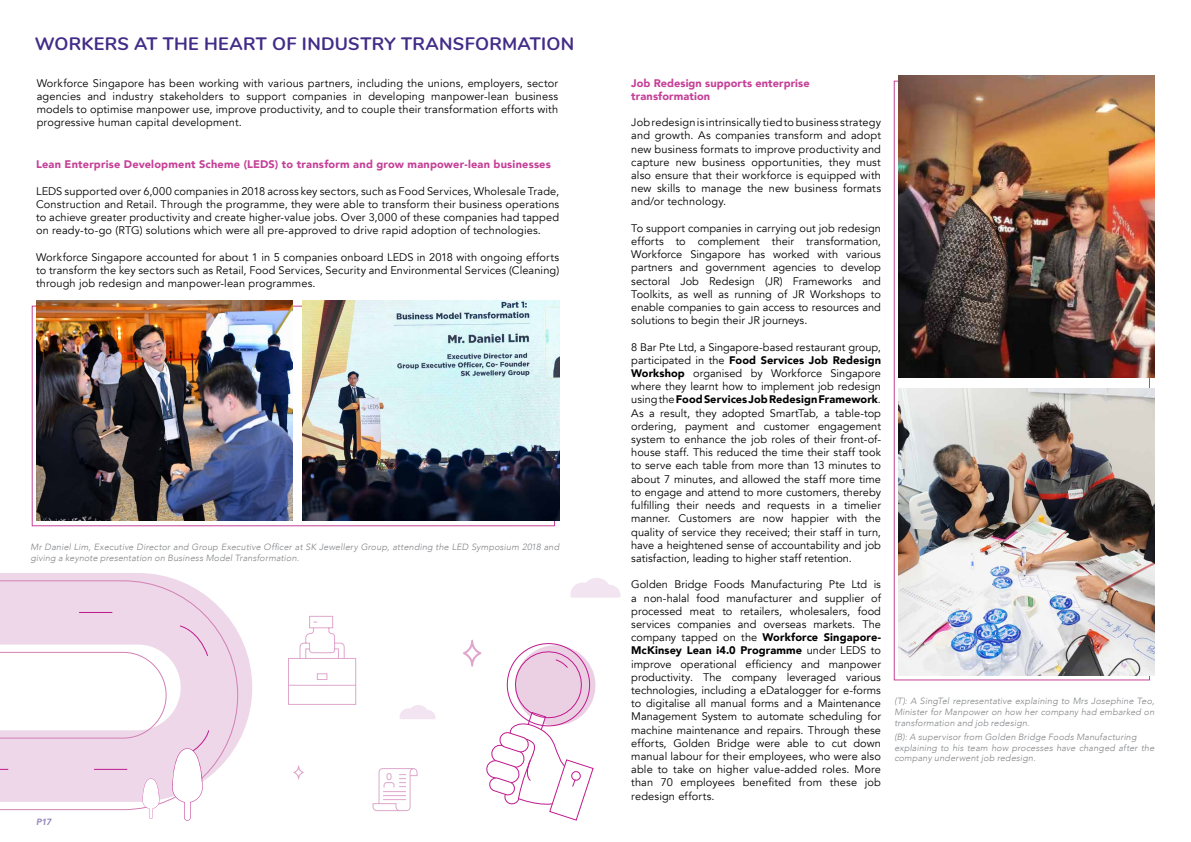
<style>
.page{position:relative;width:1191px;height:842px;background:#fff}
.page>*{position:absolute;margin:0;border:0;box-sizing:border-box;transform-origin:0 0}
.t1{font:700 18px "Nunito";letter-spacing:.015em;color:#422c88}
.t2{font:11px/13.2px "Avenir";letter-spacing:.01em;color:#000;text-align:justify}
.t3{font:900 11px/13.2px "Avenir";letter-spacing:.015em;color:#c54097}
.t4{font:italic 300 9px/10.8px "Avenir";letter-spacing:.02em;color:#808285}
.t5{font:italic 800 9px "Avenir";color:#8c7fb7}
.s1{font-weight:900}
</style>
<div class="page">
<img style="left:252px;top:301px;width:41px;height:220px">
<img style="left:898px;top:388px;width:257px;height:287px">
<img style="left:898px;top:76px;width:257px;height:301px">
<img style="left:303px;top:301px;width:256px;height:220px">
<svg style="left:239px;top:300px;width:13px;height:440px"></svg>
<img style="left:0;top:300px;width:239px;height:511px">
<svg style="left:180px;top:625px;width:28px;height:31px"></svg>
<svg style="left:288px;top:615px;width:69px;height:90px"></svg>
<svg style="left:463px;top:639px;width:133px;height:182px"></svg>
<svg style="left:142px;top:778px;width:17px;height:41px"></svg>
<svg style="left:172px;top:730px;width:37px;height:91px"></svg>
<svg style="left:372px;top:768px;width:46px;height:44px"></svg>
<svg style="left:293px;top:765px;width:11px;height:14px"></svg>
<svg style="left:570px;top:578px;width:50px;height:20px"></svg>
<svg style="left:399px;top:705px;width:36px;height:14px"></svg>
<h1 class="t1" style="left:35px;top:30px;width:541px">WORKERS AT THE HEART OF INDUSTRY TRANSFORMATION</h1>
<p class="t2" style="left:37px;top:76px;width:523px">Workforce Singapore has been working with various partners, including the unions, employers, sector agencies and industry stakeholders to support companies in developing manpower-lean business models to optimise manpower use, improve productivity, and to couple their transformation efforts with progressive human capital development.</p>
<p class="t3" style="left:36px;top:158px;width:516px">Lean Enterprise Development Scheme (LEDS) to transform and grow manpower-lean businesses</p>
<p class="t2" style="left:36px;top:185px;width:525px">LEDS supported over 6,000 companies in 2018 across key sectors, such as Food Services, Wholesale Trade, Construction and Retail. Through the programme, they were able to transform their business operations to achieve greater productivity and create higher-value jobs. Over 3,000 of these companies had tapped on ready-to-go (RTG) solutions which were all pre-approved to drive rapid adoption of technologies.</p>
<p class="t2" style="left:36px;top:251px;width:525px">Workforce Singapore accounted for about 1 in 5 companies onboard LEDS in 2018 with ongoing efforts to transform the key sectors such as Retail, Food Services, Security and Environmental Services (Cleaning) through job redesign and manpower-lean programmes.</p>
<p class="t4" style="left:30px;top:542px;width:530px">Mr Daniel Lim, Executive Director and Group Executive Officer at SK Jewellery Group, attending the LED Symposium 2018 and giving a keynote presentation on Business Model Transformation.</p>
<p class="t5" style="left:36px;top:816px;width:17px">P17</p>
<p class="t3" style="left:631px;top:76px;width:180px">Job Redesign supports enterprise transformation</p>
<p class="t2" style="left:631px;top:116px;width:251px">Job redesign is intrinsically tied to business strategy and growth. As companies transform and adopt new business formats to improve productivity and capture new business opportunities, they must also ensure that their workforce is equipped with new skills to manage the new business formats and/or technology.</p>
<p class="t2" style="left:631px;top:222px;width:251px">To support companies in carrying out job redesign efforts to complement their transformation, Workforce Singapore has worked with various partners and government agencies to develop sectoral Job Redesign (JR) Frameworks and Toolkits, as well as running of JR Workshops to enable companies to gain access to resources and solutions to begin their JR journeys.</p>
<p class="t2" style="left:631px;top:340px;width:251px">8 Bar Pte Ltd, a Singapore-based restaurant group, participated in the <span class="s1">Food Services Job Redesign Workshop</span> organised by Workforce Singapore where they learnt how to implement job redesign using the <span class="s1">Food Services Job Redesign Framework</span>.<br>As a result, they adopted SmartTab, a table-top ordering, payment and customer engagement system to enhance the job roles of their front-of&shy;house staff. This reduced the time their staff took to serve each table from more than 13 minutes to about 7 minutes, and allowed the staff more time to engage and attend to more customers, thereby fulfilling their needs and requests in a timelier manner. Customers are now happier with the quality of service they received; their staff in turn, have a heightened sense of accountability and job satisfaction, leading to higher staff retention.</p>
<p class="t2" style="left:631px;top:578px;width:251px">Golden Bridge Foods Manufacturing Pte Ltd is a non-halal food manufacturer and supplier of processed meat to retailers, wholesalers, food services companies and overseas markets. The company tapped on the <span class="s1">Workforce Singapore-McKinsey Lean i4.0 Programme</span> under LEDS to improve operational efficiency and manpower productivity. The company leveraged various technologies, including a eDatalogger for e-forms to digitalise all manual forms and a Maintenance Management System to automate scheduling for machine maintenance and repairs. Through these efforts, Golden Bridge were able to cut down manual labour for their employees, who were also able to take on higher value-added roles. More than 70 employees benefited from these job redesign efforts.</p>
<p class="t4" style="left:894px;top:696px;width:262px;text-align:justify">(T): A SingTel representative explaining to Mrs Josephine Teo, Minister for Manpower on how her company had embarked on transformation and job redesign.</p>
<p class="t4" style="left:894px;top:731px;width:261px">(B): A supervisor from Golden Bridge Foods Manufacturing explaining to his team how processes have changed after the company underwent job redesign.</p>
</div>
